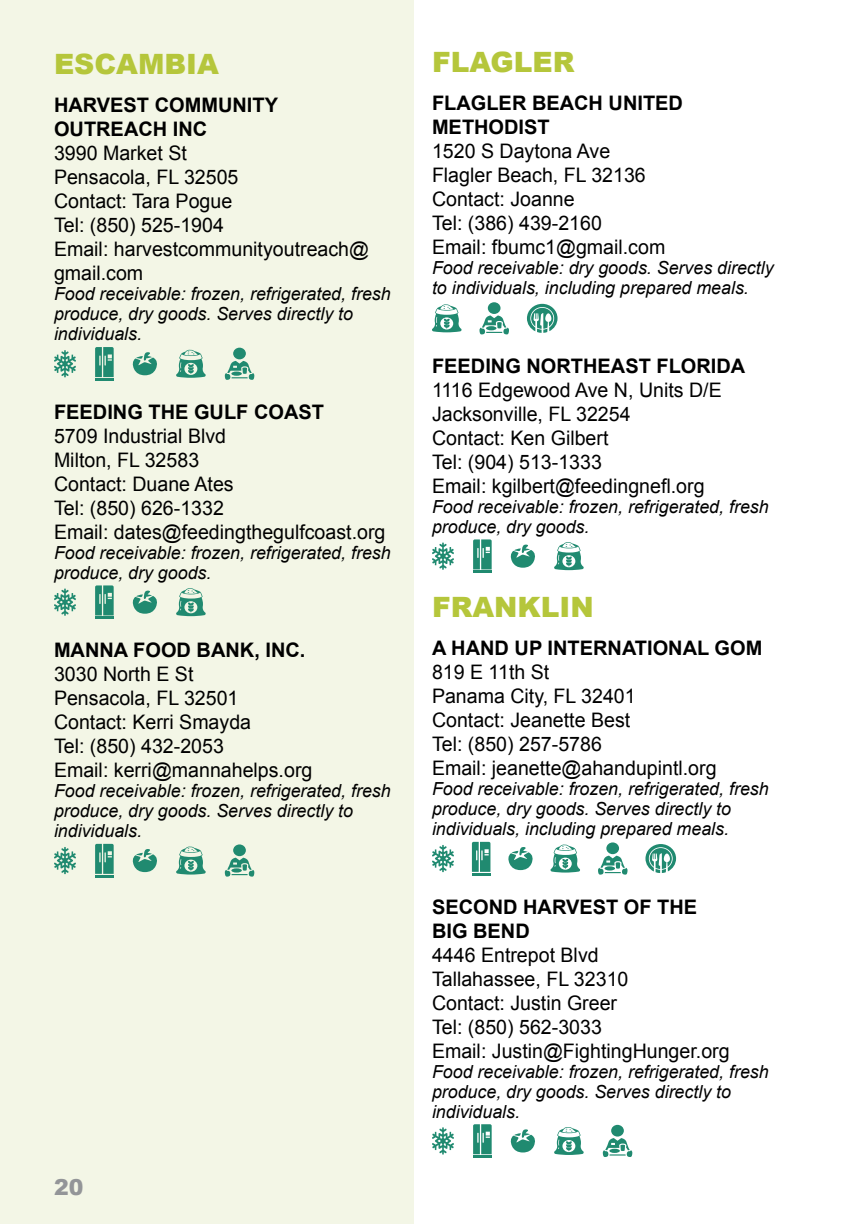
<style>
.page{position:relative;width:864px;height:1224px;background:#fff}
.page>*{position:absolute;margin:0;border:0;box-sizing:border-box;transform-origin:0 0}
.t1{font:900 28px "Arial";color:#b5c63b}
.t2{font:900 22px "Arial";color:#939598}
.t3{font:20px/24px "Arial";color:#000}
.t4{font:700 20px/24px "Arial";color:#000}
.t5{font:italic 18px/20px "Arial";color:#000}
</style>
<div class="page">
<div style="left:0;top:0;width:414px;height:1224px;background:#f3f6e6"></div>
<svg style="left:132px;top:352px;width:25px;height:23px"></svg>
<svg style="left:95px;top:347px;width:19px;height:33px"></svg>
<svg style="left:54px;top:350px;width:22px;height:27px"></svg>
<svg style="left:176px;top:349px;width:30px;height:29px"></svg>
<div style="left:233px;top:348px;width:13px;height:11px;background:#208a70;border-radius:50%"></div>
<svg style="left:225px;top:361px;width:29px;height:19px"></svg>
<svg style="left:231px;top:372px;width:11px;height:4px"></svg>
<svg style="left:132px;top:590px;width:25px;height:24px"></svg>
<svg style="left:95px;top:585px;width:19px;height:34px"></svg>
<svg style="left:54px;top:589px;width:22px;height:27px"></svg>
<svg style="left:176px;top:588px;width:30px;height:28px"></svg>
<svg style="left:132px;top:849px;width:25px;height:23px"></svg>
<svg style="left:95px;top:844px;width:19px;height:33px"></svg>
<svg style="left:54px;top:847px;width:22px;height:27px"></svg>
<svg style="left:176px;top:846px;width:30px;height:29px"></svg>
<div style="left:233px;top:844px;width:13px;height:12px;background:#208a70;border-radius:50%"></div>
<svg style="left:225px;top:858px;width:29px;height:19px"></svg>
<div style="left:231px;top:868px;width:11px;height:5px;background:#208a70;border-radius:50%"></div>
<svg style="left:432px;top:304px;width:30px;height:28px"></svg>
<div style="left:488px;top:302px;width:13px;height:12px;background:#208a70;border-radius:50%"></div>
<svg style="left:479px;top:315px;width:30px;height:19px"></svg>
<svg style="left:486px;top:326px;width:11px;height:4px"></svg>
<svg style="left:527px;top:304px;width:31px;height:29px"></svg>
<svg style="left:510px;top:544px;width:25px;height:24px"></svg>
<svg style="left:473px;top:539px;width:19px;height:34px"></svg>
<svg style="left:432px;top:543px;width:22px;height:27px"></svg>
<svg style="left:554px;top:542px;width:30px;height:28px"></svg>
<svg style="left:645px;top:844px;width:31px;height:29px"></svg>
<svg style="left:508px;top:847px;width:25px;height:23px"></svg>
<svg style="left:472px;top:842px;width:18px;height:33px"></svg>
<svg style="left:432px;top:845px;width:22px;height:27px"></svg>
<svg style="left:550px;top:844px;width:30px;height:29px"></svg>
<div style="left:606px;top:842px;width:13px;height:12px;background:#208a70;border-radius:50%"></div>
<svg style="left:598px;top:856px;width:30px;height:19px"></svg>
<div style="left:605px;top:866px;width:10px;height:5px;background:#208a70;border-radius:50%"></div>
<svg style="left:510px;top:1129px;width:25px;height:24px"></svg>
<svg style="left:473px;top:1124px;width:19px;height:34px"></svg>
<svg style="left:432px;top:1127px;width:22px;height:28px"></svg>
<svg style="left:554px;top:1127px;width:30px;height:28px"></svg>
<div style="left:611px;top:1125px;width:13px;height:12px;background:#208a70;border-radius:50%"></div>
<svg style="left:603px;top:1138px;width:29px;height:19px"></svg>
<svg style="left:609px;top:1149px;width:11px;height:4px"></svg>
<h3 class="t1" style="left:54px;top:44px;width:166px">ESCAMBIA</h3>
<p class="t4" style="left:54px;top:94px;width:226px">HARVEST COMMUNITY<br>OUTREACH INC</p>
<p class="t3" style="left:54px;top:142px;width:317px">3990 Market St<br>Pensacola, FL 32505<br>Contact: Tara Pogue<br>Tel: (850) 525-1904<br>Email: harvestcommunityoutreach@ gmail.com</p>
<p class="t5" style="left:54px;top:284px;width:338px">Food receivable: frozen, refrigerated, fresh produce, dry goods. Serves directly to individuals.</p>
<p class="t4" style="left:54px;top:401px;width:272px">FEEDING THE GULF COAST</p>
<p class="t3" style="left:54px;top:424px;width:333px">5709 Industrial Blvd<br>Milton, FL 32583<br>Contact: Duane Ates<br>Tel: (850) 626-1332<br>Email: dates@feedingthegulfcoast.org</p>
<p class="t5" style="left:54px;top:543px;width:338px">Food receivable: frozen, refrigerated, fresh produce, dry goods.</p>
<p class="t4" style="left:54px;top:639px;width:253px">MANNA FOOD BANK, INC.</p>
<p class="t3" style="left:54px;top:662px;width:260px">3030 North E St<br>Pensacola, FL 32501<br>Contact: Kerri Smayda<br>Tel: (850) 432-2053<br>Email: kerri@mannahelps.org</p>
<p class="t5" style="left:54px;top:781px;width:338px">Food receivable: frozen, refrigerated, fresh produce, dry goods. Serves directly to individuals.</p>
<p class="t2" style="left:54px;top:1171px;width:31px">20</p>
<h3 class="t1" style="left:432px;top:42px;width:144px">FLAGLER</h3>
<p class="t4" style="left:432px;top:92px;width:253px">FLAGLER BEACH UNITED<br>METHODIST</p>
<p class="t3" style="left:432px;top:140px;width:235px">1520 S Daytona Ave<br>Flagler Beach, FL 32136<br>Contact: Joanne<br>Tel: (386) 439-2160<br>Email: fbumc1@gmail.com</p>
<p class="t5" style="left:432px;top:258px;width:343px">Food receivable: dry goods. Serves directly to individuals, including prepared meals.</p>
<p class="t4" style="left:432px;top:354px;width:315px">FEEDING NORTHEAST FLORIDA</p>
<p class="t3" style="left:432px;top:378px;width:291px">1116 Edgewood Ave N, Units D/E<br>Jacksonville, FL 32254<br>Contact: Ken Gilbert<br>Tel: (904) 513-1333<br>Email: kgilbert@feedingnefl.org</p>
<p class="t5" style="left:432px;top:497px;width:338px">Food receivable: frozen, refrigerated, fresh produce, dry goods.</p>
<h3 class="t1" style="left:432px;top:587px;width:163px">FRANKLIN</h3>
<p class="t4" style="left:432px;top:637px;width:332px">A HAND UP INTERNATIONAL GOM</p>
<p class="t3" style="left:432px;top:660px;width:286px">819 E 11th St<br>Panama City, FL 32401<br>Contact: Jeanette Best<br>Tel: (850) 257-5786<br>Email: jeanette@ahandupintl.org</p>
<p class="t5" style="left:432px;top:779px;width:338px">Food receivable: frozen, refrigerated, fresh produce, dry goods. Serves directly to individuals, including prepared meals.</p>
<p class="t4" style="left:432px;top:895px;width:267px">SECOND HARVEST OF THE<br>BIG BEND</p>
<p class="t3" style="left:432px;top:943px;width:299px">4446 Entrepot Blvd<br>Tallahassee, FL 32310<br>Contact: Justin Greer<br>Tel: (850) 562-3033<br>Email: Justin@FightingHunger.org</p>
<p class="t5" style="left:432px;top:1062px;width:338px">Food receivable: frozen, refrigerated, fresh produce, dry goods. Serves directly to individuals.</p>
</div>
